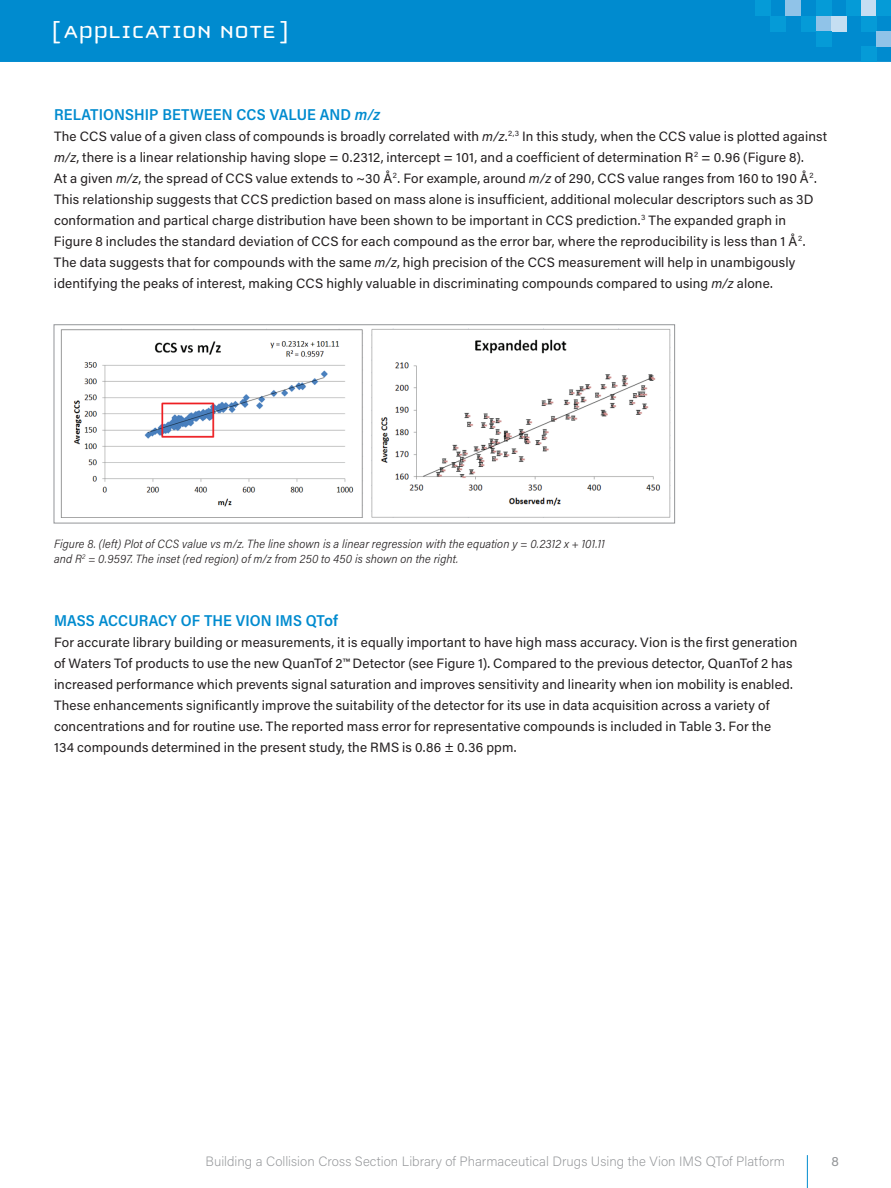
<style>
.page{position:relative;width:891px;height:1188px;background:#fff}
.page>*{position:absolute;margin:0;border:0;box-sizing:border-box;transform-origin:0 0}
.t1{font:25.5px "Cholla Unicase";letter-spacing:.01em;color:#fff;scale:1.1 1}
.t2{font:600 15.75px "Acumin Pro Semi Cond";letter-spacing:.005em;color:#008bcf}
.t3{font:13.5px/21px "Acumin Pro";letter-spacing:.01em;color:#231f20}
.t4{font:200 13.5px "Acumin Pro";letter-spacing:.005em;color:#939598}
.t5{font:13.5px "Acumin Pro";color:#939598}
.t6{font:italic 300 12px/15px "Acumin Pro Semi Cond";letter-spacing:.01em;color:#231f20}
.s1{font-style:italic}
.s2{font-family:"Acumin Pro"}
</style>
<div class="page">
<div style="left:0;top:0;width:891px;height:62px;background:#008bcf"></div>
<div style="left:755px;top:0;width:15px;height:16px;background:#059bd7"></div>
<div style="left:861px;top:47px;width:15px;height:15px;background:#059bd7"></div>
<div style="left:770px;top:16px;width:16px;height:15px;background:#059bd7"></div>
<div style="left:786px;top:0;width:15px;height:16px;background:#90c3e8"></div>
<div style="left:801px;top:16px;width:15px;height:15px;background:#059bd7"></div>
<div style="left:816px;top:16px;width:16px;height:15px;background:#90c3e8"></div>
<div style="left:832px;top:16px;width:15px;height:15px;background:#c5def2"></div>
<div style="left:816px;top:0;width:16px;height:16px;background:#059bd7"></div>
<div style="left:816px;top:31px;width:16px;height:16px;background:#059bd7"></div>
<div style="left:861px;top:0;width:15px;height:16px;background:#c5def2"></div>
<div style="left:847px;top:0;width:14px;height:16px;background:#059bd7"></div>
<div style="left:876px;top:0;width:15px;height:16px;background:#059bd7"></div>
<div style="left:861px;top:16px;width:15px;height:15px;background:#059bd7"></div>
<div style="left:876px;top:31px;width:15px;height:16px;background:#90c3e8"></div>
<hr style="left:807px;top:1155px;width:1px;height:33px;background:#008bcf">
<img style="left:60px;top:329px;width:611px;height:189px">
<div style="left:54px;top:324px;width:621px;height:199px;border:1px solid #939598"></div>
<h1 class="t1" style="left:52px;top:19px;width:217px">[ APPLICATION NOTE ]</h1>
<p class="t2" style="left:54px;top:103px;width:328px">RELATIONSHIP BETWEEN CCS VALUE AND <span class="s1">m/z</span></p>
<p class="t3" style="left:54px;top:125px;width:775px">The CCS value of a given class of compounds is broadly correlated with <span class="s1">m/z</span>.<sup>2,3</sup> In this study, when the CCS value is plotted against <span class="s1">m/z</span>, there is a linear relationship having slope = 0.2312, intercept = 101, and a coefficient of determination R<sup>2</sup> = 0.96 (Figure 8).<br>At a given <span class="s1">m/z</span>, the spread of CCS value extends to ~30 Å<sup>2</sup>. For example, around <span class="s1">m/z</span> of 290, CCS value ranges from 160 to 190 Å<sup>2</sup>.<br>This relationship suggests that CCS prediction based on mass alone is insufficient, additional molecular descriptors such as 3D conformation and partical charge distribution have been shown to be important in CCS prediction.<sup>3</sup> The expanded graph in Figure 8 includes the standard deviation of CCS for each compound as the error bar, where the reproducibility is less than 1 Å<sup>2</sup>.<br>The data suggests that for compounds with the same <span class="s1">m/z</span>, high precision of the CCS measurement will help in unambigously identifying the peaks of interest, making CCS highly valuable in discriminating compounds compared to using <span class="s1">m/z</span> alone.</p>
<p class="t6" style="left:54px;top:535px;width:553px">Figure 8. (left) Plot of CCS value vs m/z. The line shown is a linear regression with the equation y = 0.2312 x + 101.11 and R<sup>2</sup> = 0.9597. The inset (red region) of m/z from 250 to 450 is shown on the right.</p>
<p class="t2" style="left:54px;top:610px;width:285px">MASS ACCURACY OF THE VION IMS QT<span class="s2">of</span></p>
<p class="t3" style="left:54px;top:631px;width:745px">For accurate library building or measurements, it is equally important to have high mass accuracy. Vion is the first generation of Waters Tof products to use the new QuanTof 2™ Detector (see Figure 1). Compared to the previous detector, QuanTof 2 has increased performance which prevents signal saturation and improves sensitivity and linearity when ion mobility is enabled.<br>These enhancements significantly improve the suitability of the detector for its use in data acquisition across a variety of concentrations and for routine use. The reported mass error for representative compounds is included in Table 3. For the<br>134 compounds determined in the present study, the RMS is 0.86 ± 0.36 ppm.</p>
<p class="t4" style="left:206px;top:1152px;width:581px">Building a Collision Cross Section Library of Pharmaceutical Drugs Using the Vion IMS QTof Platform</p>
<p class="t5" style="left:832px;top:1151px;width:9px">8</p>
</div>
